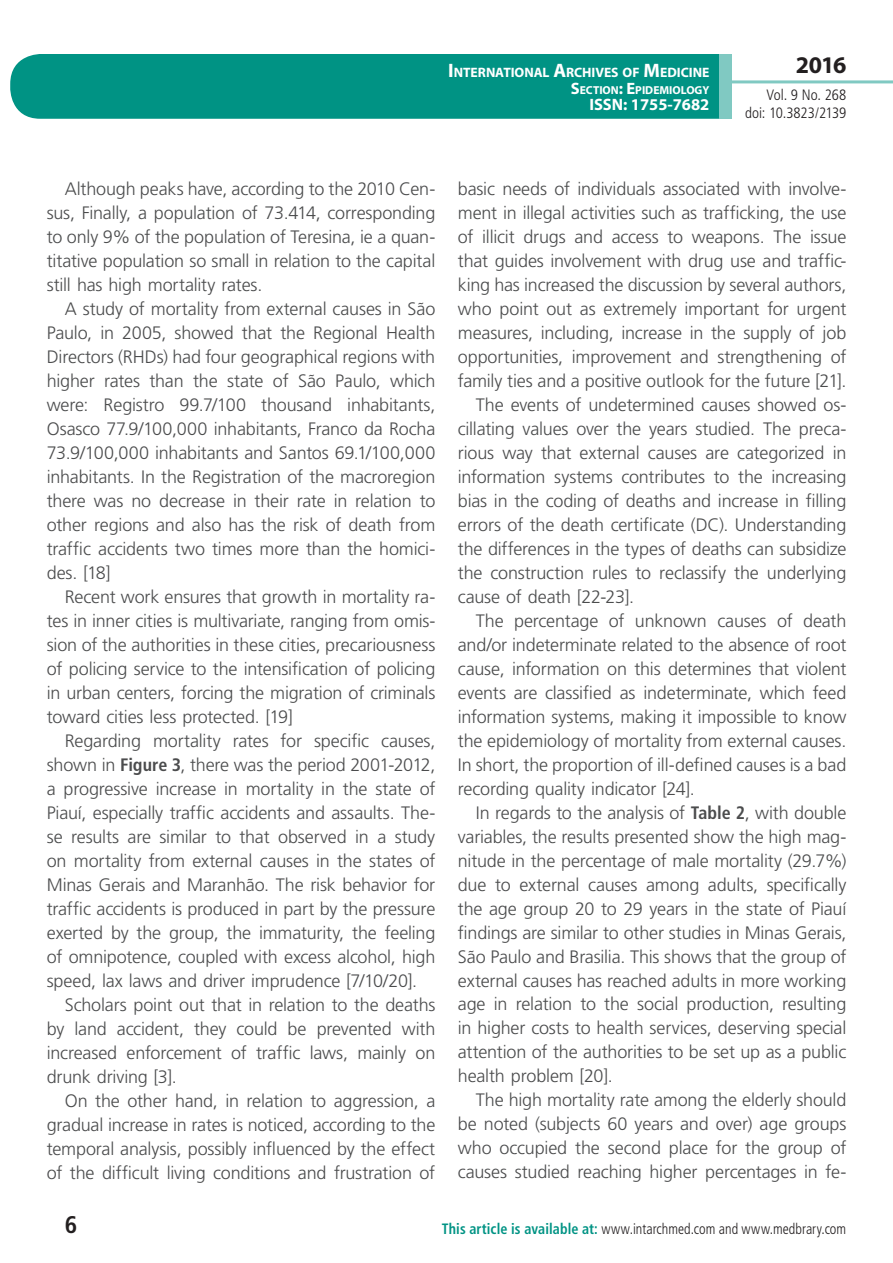
<style>
.page{position:relative;width:893px;height:1263px;background:#fff}
.page>*{position:absolute;margin:0;border:0;box-sizing:border-box;transform-origin:0 0}
.t1{font:700 24px "Myriad Pro";color:#231f20}
.t2{font:700 condensed 24px "Frutiger LT Std";color:#231f20}
.t3{font:300 18px/24px "Frutiger LT Std";letter-spacing:-.01em;color:#4b4c4d;text-align:justify}
.t4{font:700 16.5px "Myriad Pro";color:#fff}
.t5{font:300 condensed 15px "Frutiger LT Std";letter-spacing:.005em;color:#231f20;scale:.94 1}
.t6{font:300 condensed 15px/18px "Frutiger LT Std";letter-spacing:.005em;color:#231f20;text-align:right}
.t7{font:700 13.65px "Myriad Pro";letter-spacing:-.005em;color:#fff}
.t8{font:700 11.55px "Myriad Pro";color:#fff}
.s1{font-size:19.5px}
.s2{font-size:16.5px}
.s3{font-weight:700;font-stretch:condensed}
.s4{font-weight:700;color:#009384}
</style>
<div class="page">
<div style="left:10px;top:54px;width:775px;height:65px;background:#009384;border-radius:30px"></div>
<div style="left:732px;top:0;width:161px;height:157px;background:#fff"></div>
<hr style="left:730px;top:80px;width:163px;height:3px;background:#80c9c2">
<div style="left:719px;top:54px;width:13px;height:65px;background:#80c9c2"></div>
<p class="t7" style="left:448px;top:64px;width:263px"><span class="s1">I</span>NTERNATIONAL <span class="s1">A</span>RCHIVES OF <span class="s1">M</span>EDICINE</p>
<p class="t8" style="left:571px;top:82px;width:140px"><span class="s2">S</span>ECTION<span class="s2">: E</span>PIDEMIOLOGY</p>
<p class="t4" style="left:589px;top:94px;width:122px">ISSN: 1755-7682</p>
<h1 class="t1" style="left:796px;top:49px;width:52px">2016</h1>
<p class="t6" style="left:745px;top:86px;width:103px">Vol. 9 No. 268 doi: 10.3823/2139</p>
<p class="t3" style="left:47px;top:177px;width:390px;text-indent:18px">Although peaks have, according to the 2010 Cen&shy;sus, Finally, a population of 73.414, corresponding to only 9% of the population of Teresina, ie a quan&shy;titative population so small in relation to the capital still has high mortality rates.</p>
<p class="t3" style="left:47px;top:297px;width:390px;text-indent:18px">A study of mortality from external causes in São Paulo, in 2005, showed that the Regional Health Directors (RHDs) had four geographical regions with higher rates than the state of São Paulo, which were: Registro 99.7/100 thousand inhabitants, Osasco 77.9/100,000 inhabitants, Franco da Rocha 73.9/100,000 inhabitants and Santos 69.1/100,000 inhabitants. In the Registration of the macroregion there was no decrease in their rate in relation to other regions and also has the risk of death from traffic accidents two times more than the homici&shy;des. [18]</p>
<p class="t3" style="left:47px;top:585px;width:390px;text-indent:18px">Recent work ensures that growth in mortality ra&shy;tes in inner cities is multivariate, ranging from omis&shy;sion of the authorities in these cities, precariousness of policing service to the intensification of policing in urban centers, forcing the migration of criminals toward cities less protected. [19]</p>
<p class="t3" style="left:47px;top:729px;width:390px;text-indent:18px">Regarding mortality rates for specific causes, shown in <span class="s3">Figure 3</span>, there was the period 2001-2012, a progressive increase in mortality in the state of Piauí, especially traffic accidents and assaults. The&shy;se results are similar to that observed in a study on mortality from external causes in the states of Minas Gerais and Maranhão. The risk behavior for traffic accidents is produced in part by the pressure exerted by the group, the immaturity, the feeling of omnipotence, coupled with excess alcohol, high speed, lax laws and driver imprudence [7/10/20].</p>
<p class="t3" style="left:47px;top:993px;width:390px;text-indent:18px">Scholars point out that in relation to the deaths by land accident, they could be prevented with increased enforcement of traffic laws, mainly on drunk driving [3].</p>
<p class="t3" style="left:47px;top:1089px;width:390px;text-indent:18px">On the other hand, in relation to aggression, a gradual increase in rates is noticed, according to the temporal analysis, possibly influenced by the effect of the difficult living conditions and frustration of</p>
<p class="t3" style="left:458px;top:177px;width:390px">basic needs of individuals associated with involve-</p>
<p class="t3" style="left:458px;top:201px;width:390px">ment in illegal activities such as trafficking, the use</p>
<p class="t3" style="left:458px;top:225px;width:390px">of illicit drugs and access to weapons. The issue</p>
<p class="t3" style="left:458px;top:249px;width:390px">that guides involvement with drug use and traffic-</p>
<p class="t3" style="left:458px;top:273px;width:390px">king has increased the discussion by several authors,</p>
<p class="t3" style="left:458px;top:297px;width:390px">who point out as extremely important for urgent</p>
<p class="t3" style="left:458px;top:321px;width:390px">measures, including, increase in the supply of job</p>
<p class="t3" style="left:458px;top:345px;width:390px">opportunities, improvement and strengthening of</p>
<p class="t3" style="left:458px;top:369px;width:390px">family ties and a positive outlook for the future [21].</p>
<p class="t3" style="left:476px;top:393px;width:372px">The events of undetermined causes showed os-</p>
<p class="t3" style="left:458px;top:417px;width:390px">cillating values over the years studied. The preca-</p>
<p class="t3" style="left:458px;top:441px;width:390px">rious way that external causes are categorized in</p>
<p class="t3" style="left:458px;top:465px;width:390px">information systems contributes to the increasing</p>
<p class="t3" style="left:458px;top:489px;width:390px">bias in the coding of deaths and increase in filling</p>
<p class="t3" style="left:458px;top:513px;width:390px">errors of the death certificate (DC). Understanding</p>
<p class="t3" style="left:458px;top:537px;width:390px">the differences in the types of deaths can subsidize</p>
<p class="t3" style="left:458px;top:561px;width:390px">the construction rules to reclassify the underlying</p>
<p class="t3" style="left:458px;top:585px;width:178px">cause of death [22-23].</p>
<p class="t3" style="left:476px;top:609px;width:372px">The percentage of unknown causes of death</p>
<p class="t3" style="left:458px;top:633px;width:390px">and/or indeterminate related to the absence of root</p>
<p class="t3" style="left:458px;top:657px;width:390px">cause, information on this determines that violent</p>
<p class="t3" style="left:458px;top:680px;width:390px">events are classified as indeterminate, which feed</p>
<p class="t3" style="left:458px;top:704px;width:390px">information systems, making it impossible to know</p>
<p class="t3" style="left:458px;top:728px;width:390px">the epidemiology of mortality from external causes.</p>
<p class="t3" style="left:458px;top:752px;width:390px">In short, the proportion of ill-defined causes is a bad</p>
<p class="t3" style="left:458px;top:776px;width:239px">recording quality indicator [24].</p>
<p class="t3" style="left:476px;top:800px;width:372px">In regards to the analysis of <span class="s3">Table 2</span>, with double</p>
<p class="t3" style="left:458px;top:824px;width:390px">variables, the results presented show the high mag-</p>
<p class="t3" style="left:458px;top:848px;width:390px">nitude in the percentage of male mortality (29.7%)</p>
<p class="t3" style="left:458px;top:872px;width:390px">due to external causes among adults, specifically</p>
<p class="t3" style="left:458px;top:896px;width:390px">the age group 20 to 29 years in the state of Piauí</p>
<p class="t3" style="left:458px;top:920px;width:390px">findings are similar to other studies in Minas Gerais,</p>
<p class="t3" style="left:458px;top:944px;width:390px">São Paulo and Brasilia. This shows that the group of</p>
<p class="t3" style="left:458px;top:968px;width:390px">external causes has reached adults in more working</p>
<p class="t3" style="left:458px;top:992px;width:390px">age in relation to the social production, resulting</p>
<p class="t3" style="left:458px;top:1016px;width:390px">in higher costs to health services, deserving special</p>
<p class="t3" style="left:458px;top:1040px;width:390px">attention of the authorities to be set up as a public</p>
<p class="t3" style="left:458px;top:1064px;width:156px">health problem [20].</p>
<p class="t3" style="left:476px;top:1088px;width:372px">The high mortality rate among the elderly should</p>
<p class="t3" style="left:458px;top:1112px;width:390px">be noted (subjects 60 years and over) age groups</p>
<p class="t3" style="left:458px;top:1136px;width:390px">who occupied the second place for the group of</p>
<p class="t3" style="left:458px;top:1160px;width:390px">causes studied reaching higher percentages in fe-</p>
<h1 class="t2" style="left:65px;top:1210px;width:14px">6</h1>
<p class="t5" style="left:442px;top:1220px;width:432px"><span class="s4">This article is available at:</span> www.intarchmed.com and www.medbrary.com</p>
</div>
